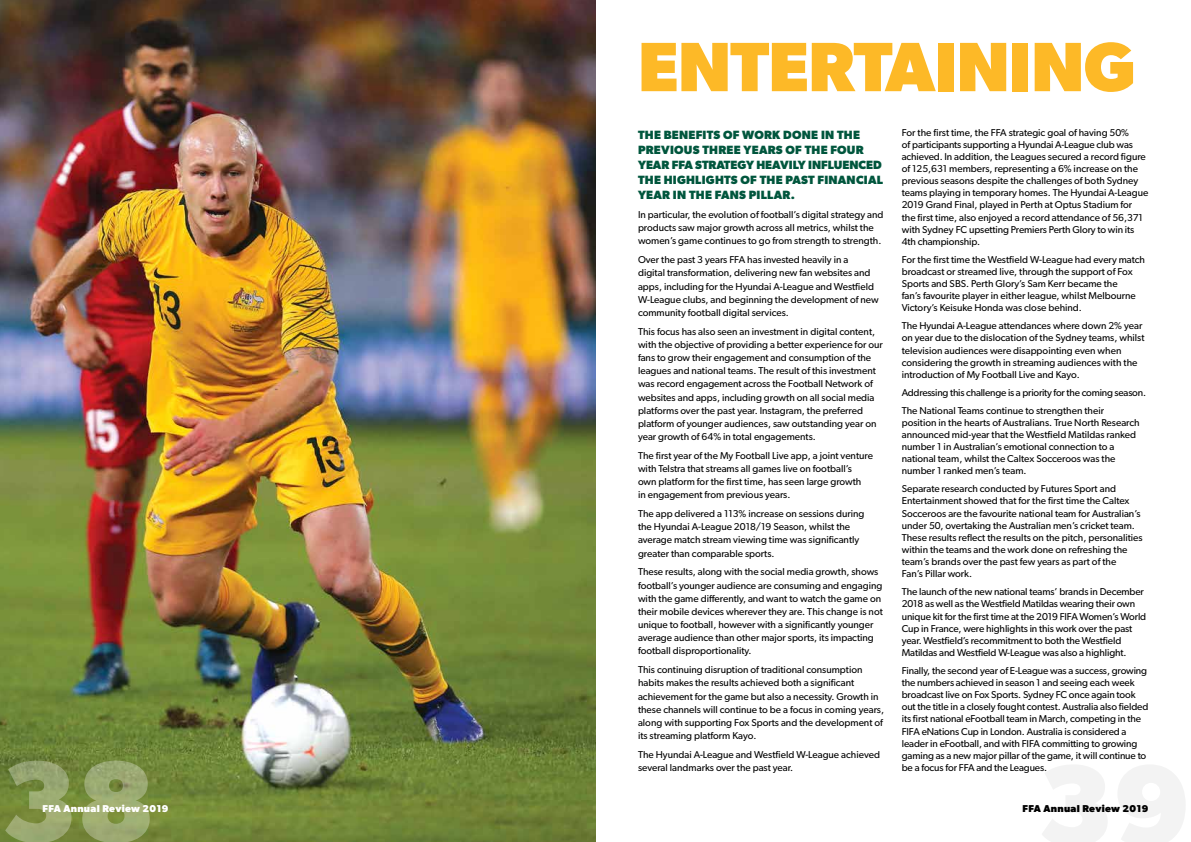
<style>
.page{position:relative;width:1191px;height:842px;background:#fff}
.page>*{position:absolute;margin:0;border:0;box-sizing:border-box;transform-origin:0 0}
.t1{font:700 116.3px "Gibson";color:#000}
.t2{font:700 116.3px "Gibson";color:#fff}
.t3{font:700 70px "Gibson";letter-spacing:-.01em;color:#fdb927}
.t4{font:700 12px/15.2px "Gibson";letter-spacing:.02em;color:#00563d}
.t5{font:10px/12.2px "Gibson";color:#000}
.t6{font:10px/17.8px "Gibson";letter-spacing:-.02em;color:#000}
.t7{font:700 10px "Gibson";letter-spacing:.03em;color:#000}
.t8{font:700 10px "Gibson";letter-spacing:.03em;color:#fff}
.t9{font:9px "Gibson";color:#fff}
.s1{font-weight:700}
</style>
<div class="page">
<img style="left:0;top:0;width:595px;height:842px">
<h2 class="t3" style="left:638px;top:25px;width:499px">ENTERTAINING</h2>
<p class="t5" style="left:901px;top:126px;width:248px">For the first time, the FFA strategic goal of having 50%<br>of participants supporting a Hyundai A-League club was achieved. In addition, the Leagues secured a record figure of 125,631 members, representing a 6% increase on the previous seasons despite the challenges of both Sydney teams playing in temporary homes. The Hyundai A-League 2019 Grand Final, played in Perth at Optus Stadium for the first time, also enjoyed a record attendance of 56,371 with Sydney FC upsetting Premiers Perth Glory to win its 4th championship.</p>
<p class="t5" style="left:901px;top:253px;width:245px">For the first time the Westfield W-League had every match broadcast or streamed live, through the support of Fox Sports and SBS. Perth Glory’s Sam Kerr became the<br>fan’s favourite player in either league, whilst Melbourne Victory’s Keisuke Honda was close behind.</p>
<p class="t5" style="left:901px;top:320px;width:244px">The Hyundai A-League attendances where down 2% year on year due to the dislocation of the Sydney teams, whilst television audiences were disappointing even when considering the growth in streaming audiences with the introduction of My Football Live and Kayo.</p>
<p class="t6" style="left:901px;top:383px;width:246px">Addressing this challenge is a priority for the coming season.<br>The National Teams continue to strengthen their</p>
<p class="t5" style="left:901px;top:416px;width:239px">position in the hearts of Australians. True North Research announced mid-year that the Westfield Matildas ranked number 1 in Australian’s emotional connection to a national team, whilst the Caltex Socceroos was the number 1 ranked men’s team.</p>
<p class="t5" style="left:901px;top:482px;width:242px">Separate research conducted by Futures Sport and Entertainment showed that for the first time the Caltex Socceroos are the favourite national team for Australian’s under 50, overtaking the Australian men’s cricket team.<br>These results reflect the results on the pitch, personalities within the teams and the work done on refreshing the team’s brands over the past few years as part of the<br>Fan’s Pillar work.</p>
<p class="t5" style="left:901px;top:585px;width:246px">The launch of the new national teams’ brands in December 2018 as well as the Westfield Matildas wearing their own unique kit for the first time at the 2019 FIFA Women’s World Cup in France, were highlights in this work over the past year. Westfield’s recommitment to both the Westfield Matildas and Westfield W-League was also a highlight.</p>
<p class="t5" style="left:901px;top:664px;width:248px">Finally, the second year of E-League was a success, growing the numbers achieved in season 1 and seeing each week broadcast live on Fox Sports. Sydney FC once again took out the title in a closely fought contest. Australia also fielded its first national eFootball team in March, competing in the FIFA eNations Cup in London. Australia is considered a leader in eFootball, and with FIFA committing to growing gaming as a new major pillar of the game, it will continue to be a focus for FFA and the Leagues.</p>
<p class="t4" style="left:638px;top:127px;width:246px">THE BENEFITS OF WORK DONE IN THE<br>PREVIOUS THREE YEARS OF THE FOUR<br>YEAR FFA STRATEGY HEAVILY INFLUENCED<br>THE HIGHLIGHTS OF THE PAST FINANCIAL<br>YEAR IN THE FANS PILLAR.</p>
<p class="t5" style="left:638px;top:208px;width:247px;line-height:13.2px">In particular, the evolution of football’s digital strategy and products saw major growth across all metrics, whilst the women’s game continues to go from strength to strength.</p>
<p class="t5" style="left:638px;top:253px;width:242px;line-height:13.2px">Over the past 3 years FFA has invested heavily in a<br>digital transformation, delivering new fan websites and apps, including for the Hyundai A-League and Westfield W-League clubs, and beginning the development of new community football digital services.</p>
<p class="t5" style="left:638px;top:324px;width:246px;line-height:13.2px">This focus has also seen an investment in digital content, with the objective of providing a better experience for our fans to grow their engagement and consumption of the leagues and national teams. The result of this investment was record engagement across the Football Network of websites and apps, including growth on all social media platforms over the past year. Instagram, the preferred platform of younger audiences, saw outstanding year on year growth of 64% in total engagements.</p>
<p class="t5" style="left:638px;top:449px;width:236px;line-height:13.2px">The first year of the My Football Live app, a joint venture with Telstra that streams all games live on football’s own platform for the first time, has seen large growth<br>in engagement from previous years.</p>
<p class="t5" style="left:638px;top:507px;width:228px;line-height:13.2px">The app delivered a 113% increase on sessions during the Hyundai A-League 2018/19 Season, whilst the average match stream viewing time was significantly greater than comparable sports.</p>
<p class="t5" style="left:638px;top:565px;width:246px;line-height:13.2px">These results, along with the social media growth, shows football’s younger audience are consuming and engaging with the game differently, and want to watch the game on their mobile devices wherever they are. This change is not unique to football, however with a significantly younger average audience than other major sports, its impacting football disproportionality.</p>
<p class="t5" style="left:638px;top:663px;width:248px;line-height:13.2px">This continuing disruption of traditional consumption habits makes the results achieved both a significant achievement for the game but also a necessity. Growth in these channels will continue to be a focus in coming years, along with supporting Fox Sports and the development of its streaming platform Kayo.</p>
<p class="t5" style="left:638px;top:748px;width:243px;line-height:13.2px">The Hyundai A-League and Westfield W-League achieved several landmarks over the past year.</p>
<h1 class="t2" style="left:0;top:733px;width:156px">38</h1>
<h1 class="t1" style="left:1036px;top:736px;width:156px">39</h1>
<p class="t9" style="left:43px;top:803px;width:115px"><span class="s1">38</span> FFA Annual Review 2018</p>
<p class="t7" style="left:1022px;top:803px;width:127px">FFA Annual Review 2019</p>
<p class="t8" style="left:43px;top:803px;width:127px">FFA Annual Review 2019</p>
</div>
